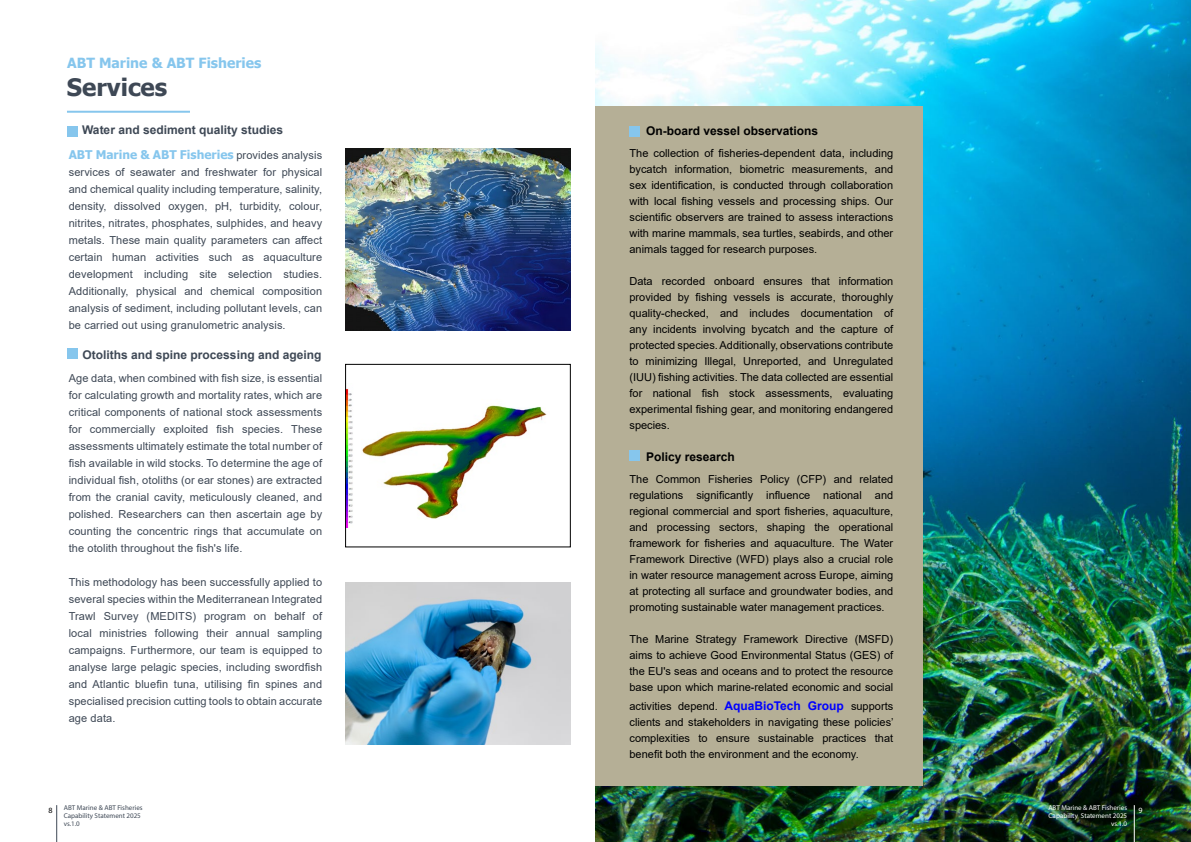
<style>
.page{position:relative;width:1191px;height:842px;background:#fff}
.page>*{position:absolute;margin:0;border:0;box-sizing:border-box;transform-origin:0 0}
.t1{font:700 24px "Tahoma";color:#3e4855}
.t2{font:700 14px "Tahoma";color:#86c6ed}
.t3{font:700 12px "Arial";color:#3e4855}
.t4{font:700 12px "Arial";color:#000}
.t5{font:700 12px "Tahoma";color:#86c6ed}
.t6{font:11px/16px "Arial";color:#000;text-align:justify}
.t7{font:11px/17px "Arial";letter-spacing:.01em;color:#3e4855;text-align:justify}
.t8{font:8px "Myriad Pro";color:#000}
.t9{font:8px "Myriad Pro";color:#fff}
.t10{font:7px/8px "Myriad Pro";color:#fff;text-align:right}
.t11{font:7px/8px "Myriad Pro";color:#3e4855}
.s1{font-family:"Arial";font-weight:400;font-size:11px;color:#3e4855}
.s2{font-weight:700;font-size:12px;color:#00f}
</style>
<div class="page">
<img style="left:595px;top:0;width:596px;height:842px">
<div style="left:595px;top:106px;width:328px;height:679px;background:#b5af96"></div>
<hr style="left:56px;top:805px;width:1px;height:37px;background:#3e4855">
<hr style="left:1134px;top:805px;width:1px;height:37px;background:#fff">
<hr style="left:67px;top:111px;width:123px;height:2px;background:#86c6ed">
<div style="left:629px;top:126px;width:10px;height:11px;background:#86c6ed"></div>
<div style="left:629px;top:451px;width:10px;height:10px;background:#86c6ed"></div>
<div style="left:67px;top:126px;width:11px;height:11px;background:#86c6ed"></div>
<div style="left:67px;top:348px;width:11px;height:11px;background:#86c6ed"></div>
<img style="left:345px;top:149px;width:225px;height:181px">
<img style="left:347px;top:388px;width:200px;height:140px">
<div style="left:345px;top:364px;width:226px;height:183px;border:1px solid #000"></div>
<img style="left:345px;top:582px;width:225px;height:163px">
<p class="t2" style="left:67px;top:53px;width:196px">ABT Marine &amp; ABT Fisheries</p>
<h1 class="t1" style="left:67px;top:71px;width:102px">Services</h1>
<p class="t3" style="left:82px;top:122px;width:202px">Water and sediment quality studies</p>
<p class="t5" style="left:69px;top:147px;width:255px">ABT Marine &amp; ABT Fisheries <span class="s1">provides analysis</span></p>
<p class="t7" style="left:69px;top:164px;width:255px">services of seawater and freshwater for physical and chemical quality including temperature, salinity, density, dissolved oxygen, pH, turbidity, colour, nitrites, nitrates, phosphates, sulphides, and heavy metals. These main quality parameters can affect certain human activities such as aquaculture development including site selection studies.<br>Additionally, physical and chemical composition analysis of sediment, including pollutant levels, can be carried out using granulometric analysis.</p>
<p class="t3" style="left:83px;top:347px;width:240px">Otoliths and spine processing and ageing</p>
<p class="t7" style="left:69px;top:370px;width:255px">Age data, when combined with fish size, is essential for calculating growth and mortality rates, which are critical components of national stock assessments for commercially exploited fish species. These assessments ultimately estimate the total number of fish available in wild stocks. To determine the age of individual fish, otoliths (or ear stones) are extracted from the cranial cavity, meticulously cleaned, and polished. Researchers can then ascertain age by counting the concentric rings that accumulate on the otolith throughout the fish's life.</p>
<p class="t7" style="left:69px;top:574px;width:255px">This methodology has been successfully applied to several species within the Mediterranean Integrated Trawl Survey (MEDITS) program on behalf of local ministries following their annual sampling campaigns. Furthermore, our team is equipped to analyse large pelagic species, including swordfish and Atlantic bluefin tuna, utilising fin spines and specialised precision cutting tools to obtain accurate age data.</p>
<p class="t4" style="left:646px;top:122px;width:174px">On-board vessel observations</p>
<p class="t6" style="left:629px;top:145px;width:265px">The collection of fisheries-dependent data, including bycatch information, biometric measurements, and sex identification, is conducted through collaboration with local fishing vessels and processing ships. Our scientific observers are trained to assess interactions with marine mammals, sea turtles, seabirds, and other animals tagged for research purposes.</p>
<p class="t6" style="left:629px;top:273px;width:265px">Data recorded onboard ensures that information provided by fishing vessels is accurate, thoroughly quality-checked, and includes documentation of any incidents involving bycatch and the capture of protected species. Additionally, observations contribute to minimizing Illegal, Unreported, and Unregulated (IUU) fishing activities. The data collected are essential for national fish stock assessments, evaluating experimental fishing gear, and monitoring endangered species.</p>
<p class="t4" style="left:646px;top:448px;width:90px">Policy research</p>
<p class="t6" style="left:629px;top:471px;width:265px">The Common Fisheries Policy (CFP) and related regulations significantly influence national and regional commercial and sport fisheries, aquaculture, and processing sectors, shaping the operational framework for fisheries and aquaculture. The Water Framework Directive (WFD) plays also a crucial role in water resource management across Europe, aiming at protecting all surface and groundwater bodies, and promoting sustainable water management practices.</p>
<p class="t6" style="left:629px;top:631px;width:265px">The Marine Strategy Framework Directive (MSFD) aims to achieve Good Environmental Status (GES) of the EU's seas and oceans and to protect the resource base upon which marine-related economic and social</p>
<p class="t6" style="left:629px;top:698px;width:266px">activities depend. <span class="s2">AquaBioTech Group</span> supports clients and stakeholders in navigating these policies’ complexities to ensure sustainable practices that benefit both the environment and the economy.</p>
<p class="t11" style="left:64px;top:804px;width:80px">ABT Marine &amp; ABT Fisheries<br>Capability Statement 2025 vs.1.0</p>
<p class="t10" style="left:1048px;top:804px;width:80px">ABT Marine &amp; ABT Fisheries<br>Capability Statement 2025 vs.1.0</p>
<p class="t8" style="left:48px;top:805px;width:6px">8</p>
<p class="t9" style="left:1138px;top:805px;width:6px">9</p>
</div>
